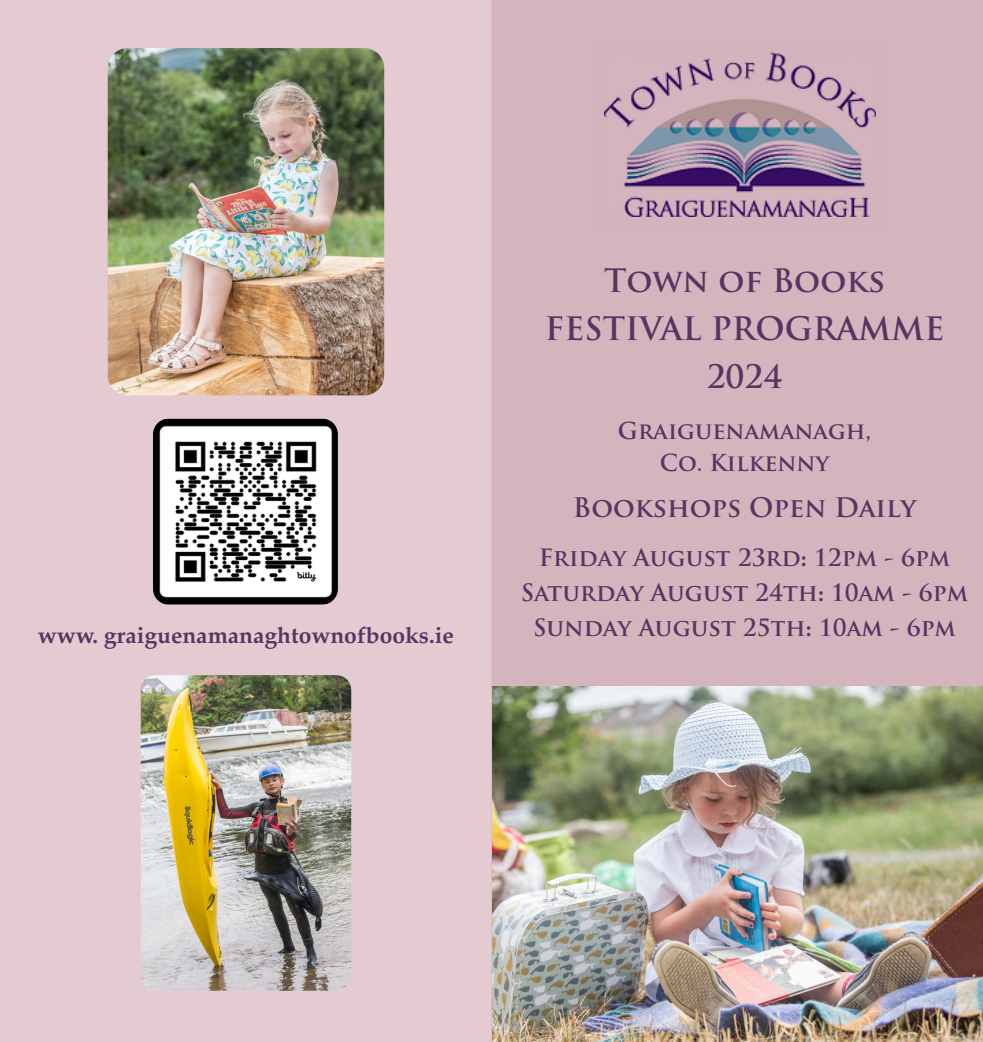
<style>
.page{position:relative;width:983px;height:1042px;background:#fff}
.page>*{position:absolute;margin:0;border:0;box-sizing:border-box;transform-origin:0 0}
.t1{font:700 31.5px/47.8px "Trajan Pro";color:#593462;text-align:center}
.t2{font:700 26.25px "Trajan Pro";color:#593462}
.t3{font:700 23.28px/35px "Trajan Pro";color:#593462;text-align:center}
.t4{font:700 22.75px "Palatino";color:#593462}
.t5{font:700 22.75px/31.5px "Trajan Pro";color:#593462;text-align:center}
.s1{font-family:"Minion Pro"}
</style>
<div class="page">
<div style="left:491px;top:0;width:491px;height:1042px;background:#d5b4be"></div>
<div style="left:0;top:0;width:491px;height:1042px;background:#e3cbd1"></div>
<img style="left:604px;top:52px;width:270px;height:165px">
<img style="left:492px;top:686px;width:490px;height:356px">
<img style="left:108px;top:48px;width:276px;height:347px">
<img style="left:141px;top:675px;width:210px;height:315px">
<img style="left:153px;top:418px;width:185px;height:187px">
<p class="t1" style="left:544px;top:257px;width:401px">Town of Books<br>FESTIVAL PROGRAMME<br>2024</p>
<p class="t5" style="left:617px;top:415px;width:255px">Graiguenamanagh,<br>Co. Kilkenny</p>
<p class="t2" style="left:572px;top:491px;width:345px">Bookshops Open Daily</p>
<p class="t3" style="left:520px;top:540px;width:449px">Friday August 23rd<span class="s1">:</span> 12pm - 6pm<br>Saturday August 24th<span class="s1">:</span> 10am - 6pm</p>
<p class="t4" style="left:38px;top:616px;width:417px">www. graiguenamanaghtownofbooks.ie</p>
<p class="t3" style="left:533px;top:610px;width:424px">Sunday August 25th<span class="s1">:</span> 10am - 6pm</p>
</div>
